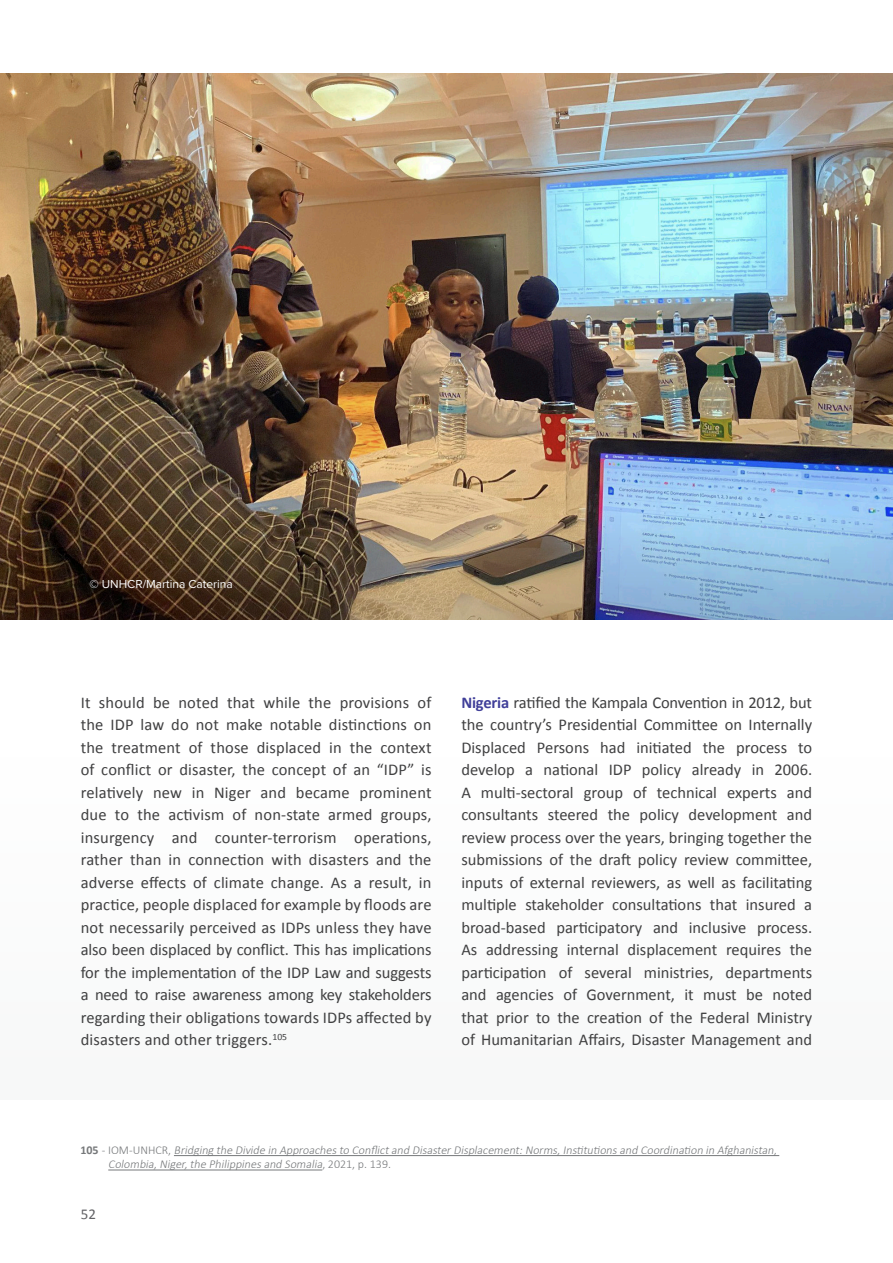
<style>
.page{position:relative;width:893px;height:1263px;background:#fff}
.page>*{position:absolute;margin:0;border:0;box-sizing:border-box;transform-origin:0 0}
.t1{font:16.5px/22.5px "Calibri";color:#404041;text-align:justify}
.t2{font:15px "Calibri";color:#636366}
.t3{font:italic 300 12px "Calibri";color:#76787a}
.t4{font:12px "Proxima Nova";color:#fff}
.s1{font-weight:700;color:#403f99}
.s2{font-weight:700;font-style:normal}
.s3{font-style:normal}
</style>
<div class="page">
<div style="left:0;top:757px;width:893px;height:342px;background:#f7f8f8"></div>
<hr style="left:174px;top:1155px;width:605px;height:1px;background:#76787a">
<hr style="left:108px;top:1170px;width:214px;height:1px;background:#76787a">
<img style="left:0;top:74px;width:893px;height:440px">
<img style="left:0;top:514px;width:893px;height:106px">
<p class="t4" style="left:89px;top:575px;width:145px">© UNHCR/Martina Caterina</p>
<p class="t1" style="left:81px;top:690px;width:352px">It should be noted that while the provisions of the IDP law do not make notable distinctions on the treatment of those displaced in the context of conflict or disaster, the concept of an “IDP” is relatively new in Niger and became prominent due to the activism of non-state armed groups, insurgency and counter-terrorism operations, rather than in connection with disasters and the adverse effects of climate change. As a result, in practice, people displaced for example by floods are not necessarily perceived as IDPs unless they have also been displaced by conflict. This has implications for the implementation of the IDP Law and suggests a need to raise awareness among key stakeholders regarding their obligations towards IDPs affected by disasters and other triggers.<sup>105</sup></p>
<p class="t1" style="left:461px;top:690px;width:352px"><span class="s1">Nigeria</span> ratified the Kampala Convention in 2012, but the country’s Presidential Committee on Internally Displaced Persons had initiated the process to develop a national IDP policy already in 2006.<br>A multi-sectoral group of technical experts and consultants steered the policy development and review process over the years, bringing together the submissions of the draft policy review committee, inputs of external reviewers, as well as facilitating multiple stakeholder consultations that insured a broad-based participatory and inclusive process.<br>As addressing internal displacement requires the participation of several ministries, departments and agencies of Government, it must be noted that prior to the creation of the Federal Ministry of Humanitarian Affairs, Disaster Management and</p>
<p class="t3" style="left:81px;top:1142px;width:700px"><span class="s2">1 0 5</span> <span class="s3">- I O M - U N H C R ,</span> Bridging the Divide in Approachesto Conflictand DisasterDisplacement:Norms,Institutionsand Coordination in Afghanistan,</p>
<p class="t3" style="left:108px;top:1157px;width:284px">Colombia,Niger,the Philippinesand Somalia<span class="s3">, 2 0 2 1 , p . 1 3 9 .</span></p>
<p class="t2" style="left:81px;top:1203px;width:17px">52</p>
</div>
